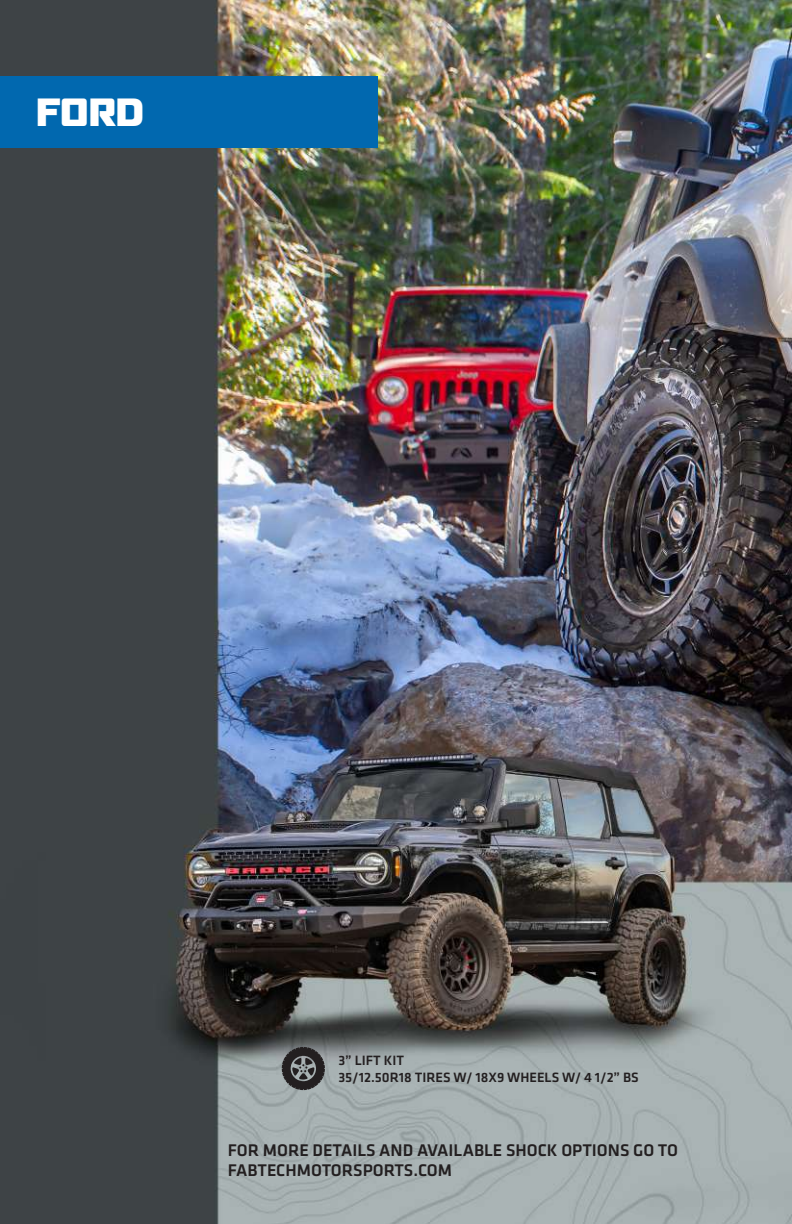
<style>
.page{position:relative;width:792px;height:1224px;background:#fff}
.page>*{position:absolute;margin:0;border:0;box-sizing:border-box;transform-origin:0 0}
.t1{font:900 expanded 36px "Agency FB";color:#fff}
.t2{font:500 17.6px/20px "Klavika Basic";color:#231f20}
.t3{font:500 14px/16.8px "Klavika Basic";color:#231f20}
</style>
<div class="page">
<img style="left:0;top:0;width:792px;height:1224px">
<svg style="left:282px;top:1047px;width:43px;height:43px;background:#515253"></svg>
<div style="left:0;top:76px;width:378px;height:72px;background:#0168af"></div>
<h1 class="t1" style="left:36px;top:92px;width:109px">FORD</h1>
<p class="t3" style="left:338px;top:1052px;width:302px">3” LIFT KIT<br>35/12.50R18 TIRES W/ 18X9 WHEELS W/ 4 1/2” BS</p>
<p class="t2" style="left:228px;top:1140px;width:452px">FOR MORE DETAILS AND AVAILABLE SHOCK OPTIONS GO TO<br>FABTECHMOTORSPORTS.COM</p>
</div>
